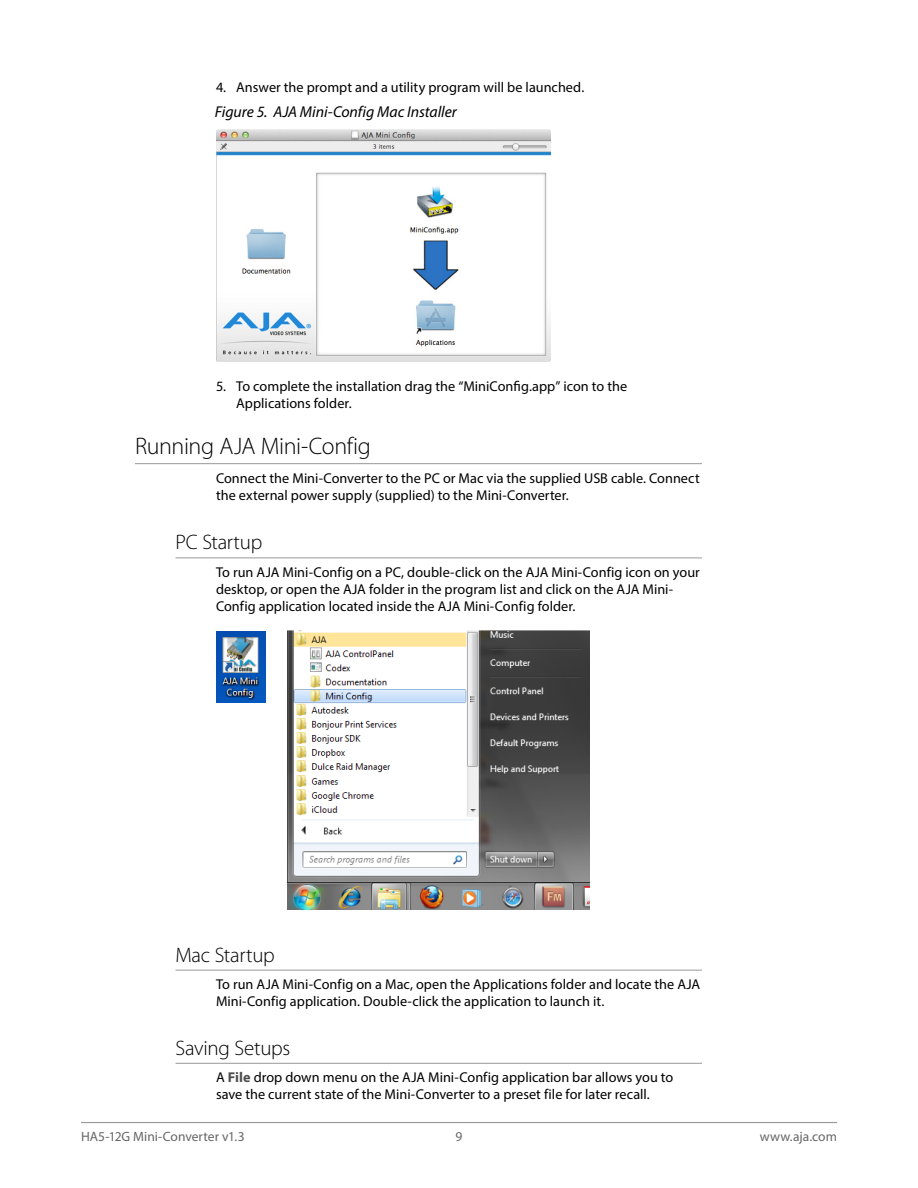
<style>
.page{position:relative;width:918px;height:1188px;background:#fff}
.page>*{position:absolute;margin:0;border:0;box-sizing:border-box;transform-origin:0 0}
._2Head{font:300 24px "Myriad Pro";letter-spacing:-.015em;color:#000}
._3Head{font:300 21px "Myriad Pro";letter-spacing:-.01em;color:#000}
.t1{font:italic 15.75px "Myriad Pro";letter-spacing:-.005em;color:#000}
.Body{font:14.25px/17.1px "Myriad Pro";color:#000}
.Graphic{font:14.25px/17.1px "Myriad Pro";color:#000}
.t2{font:13.5px "Myriad Pro";color:#666}
.s1{font-weight:700;color:#4d4d4d}
</style>
<div class="page">
<hr style="left:81px;top:1122px;width:756px;height:1px;background:#999">
<hr style="left:135px;top:463px;width:567px;height:1px;background:#999">
<hr style="left:176px;top:558px;width:526px;height:1px;background:#999">
<hr style="left:176px;top:970px;width:526px;height:1px;background:#999">
<hr style="left:176px;top:1063px;width:526px;height:1px;background:#999">
<img style="left:216px;top:130px;width:334px;height:231px">
<img style="left:216px;top:632px;width:50px;height:71px">
<img style="left:287px;top:630px;width:302px;height:279px">
<p class="Graphic" style="left:216px;top:78px;width:370px">4. Answer the prompt and a utility program will be launched.</p>
<p class="t1" style="left:215px;top:102px;width:244px">Figure 5. AJA Mini-Config Mac Installer</p>
<p class="Graphic" style="left:236px;top:378px;width:392px;text-indent:-20px">5. To complete the installation drag the “MiniConfig.app” icon to the<br>Applications folder.</p>
<p class="_2Head" style="left:135px;top:433px;width:237px">Running AJA Mini-Config</p>
<p class="Body" style="left:216px;top:470px;width:485px">Connect the Mini-Converter to the PC or Mac via the supplied USB cable. Connect the external power supply (supplied) to the Mini-Converter.</p>
<p class="_3Head" style="left:176px;top:531px;width:88px">PC Startup</p>
<p class="Graphic" style="left:216px;top:563px;width:485px">To run AJA Mini-Config on a PC, double-click on the AJA Mini-Config icon on your desktop, or open the AJA folder in the program list and click on the AJA Mini-<br>Config application located inside the AJA Mini-Config folder.</p>
<p class="_3Head" style="left:176px;top:943px;width:101px">Mac Startup</p>
<p class="Body" style="left:216px;top:975px;width:486px">To run AJA Mini-Config on a Mac, open the Applications folder and locate the AJA<br>Mini-Config application. Double-click the application to launch it.</p>
<p class="_3Head" style="left:176px;top:1036px;width:116px">Saving Setups</p>
<p class="Body" style="left:216px;top:1068px;width:459px">A <span class="s1">File</span> drop down menu on the AJA Mini-Config application bar allows you to save the current state of the Mini-Converter to a preset file for later recall.</p>
<p class="t2" style="left:81px;top:1128px;width:165px">HA5-12G Mini-Converter v1.3</p>
<p class="t2" style="left:456px;top:1128px;width:8px">9</p>
<p class="t2" style="left:760px;top:1128px;width:79px">www.aja.com</p>
</div>
